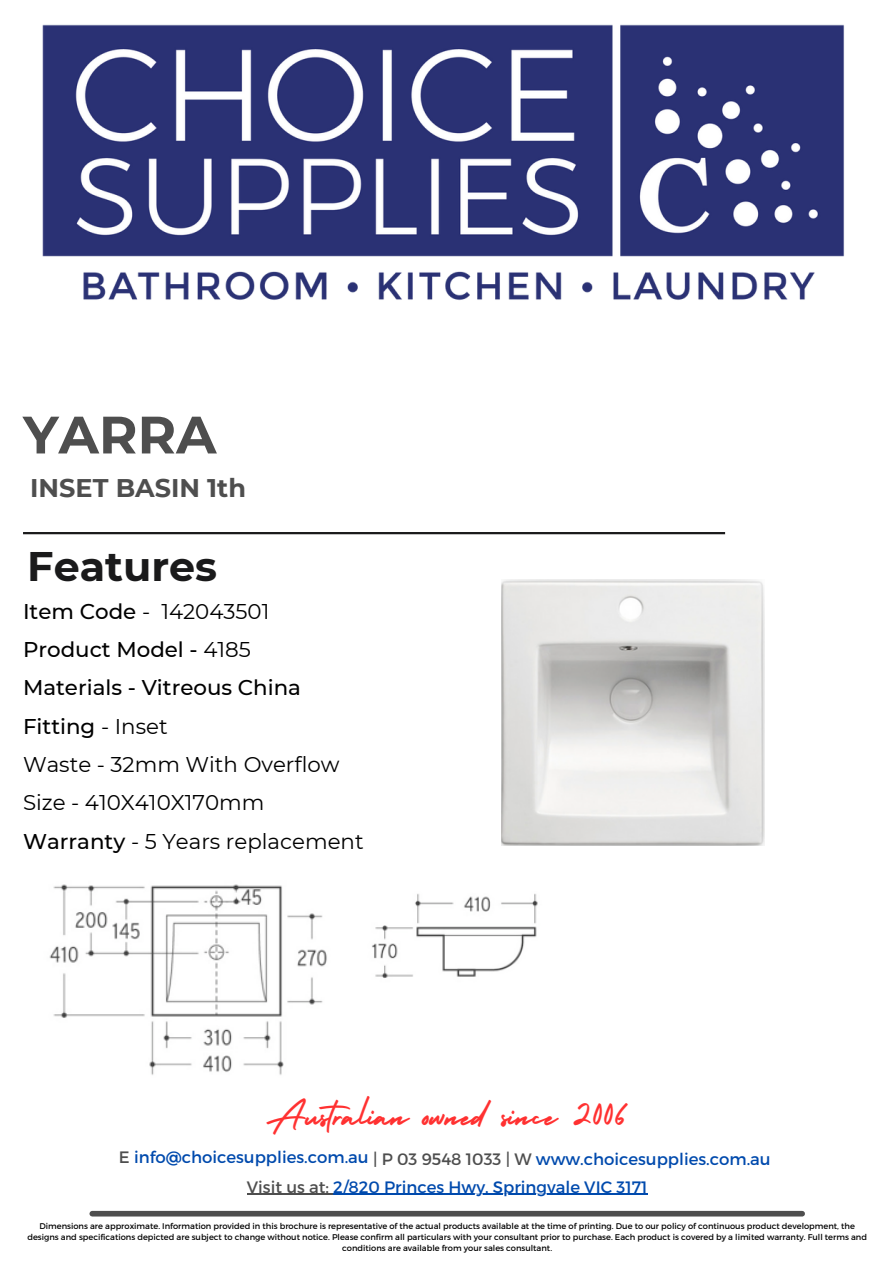
<style>
.page{position:relative;width:894px;height:1264px;background:#fff}
.page>*{position:absolute;margin:0;border:0;box-sizing:border-box;transform-origin:0 0}
.t1{font:700 52.5px "Montserrat";color:#4e4e4e}
.t2{font:700 41.25px "Montserrat";color:#1a1a1b}
.t3{font:40.35px "Holiday";color:#ff3131}
.t4{font:700 25.5px "Montserrat";color:#4e4e4e}
.t5{font:21.3px "Montserrat";color:#000}
.t6{font:500 21.3px "Montserrat";color:#000}
.t7{font:16.5px "Montserrat";color:#004aad}
.t8{font:8.25px "Montserrat";color:#000}
.s1{font-weight:500}
.s2{font-weight:400}
.s3{color:#4e4e4e}
</style>
<div class="page">
<img style="left:42px;top:24px;width:802px;height:276px">
<hr style="left:247px;top:1193px;width:86px;height:1px;background:#4e4e4e">
<hr style="left:333px;top:1193px;width:314px;height:1px;background:#004aad">
<div style="left:92px;top:1210px;width:710px;height:6px;background:#4e4e4e"></div>
<hr style="left:23px;top:532px;width:701px;height:2px;background:#1a1a1b">
<img style="left:501px;top:580px;width:262px;height:265px">
<img style="left:49px;top:884px;width:278px;height:191px">
<img style="left:372px;top:893px;width:166px;height:85px">
<p class="t1" style="left:23px;top:402px;width:195px">YARRA</p>
<p class="t4" style="left:30px;top:472px;width:217px">INSET BASIN 1th</p>
<p class="t2" style="left:27px;top:541px;width:191px">Features</p>
<p class="t5" style="left:23px;top:598px;width:248px"><span class="s1">Item Code</span> - 142043501</p>
<p class="t6" style="left:23px;top:636px;width:229px">Product Model - <span class="s2">4185</span></p>
<p class="t6" style="left:23px;top:674px;width:279px">Materials - Vitreous China</p>
<p class="t6" style="left:23px;top:713px;width:146px">Fitting <span class="s2">- Inset</span></p>
<p class="t5" style="left:23px;top:751px;width:318px">Waste - 32mm With Overflow</p>
<p class="t5" style="left:23px;top:789px;width:243px">Size - 410X410X170mm</p>
<p class="t5" style="left:23px;top:828px;width:342px"><span class="s1">Warranty</span> - 5 Years replacement</p>
<p class="t3" style="left:265px;top:1084px;width:365px">Australian owned since 2006</p>
<p class="t7" style="left:119px;top:1146px;width:653px"><span class="s3">E</span> info@choicesupplies.com.au <span class="s3">| P 03 9548 1033 | W</span> www.choicesupplies.com.au</p>
<p class="t7" style="left:247px;top:1176px;width:402px"><span class="s3">Visit us at:</span> 2/820 Princes Hwy, Springvale VIC 3171</p>
<p class="t8" style="left:39px;top:1220px;width:816px">Dimensions are approximate. Information provided in this brochure is representative of the actual products available at the time of printing. Due to our policy of continuous product development, the</p>
<p class="t8" style="left:27px;top:1231px;width:840px">designs and specifications depicted are subject to change without notice. Please confirm all particulars with your consultant prior to purchase. Each product is covered by a limited warranty. Full terms and</p>
<p class="t8" style="left:342px;top:1242px;width:211px">conditions are available from your sales consultant.</p>
</div>
